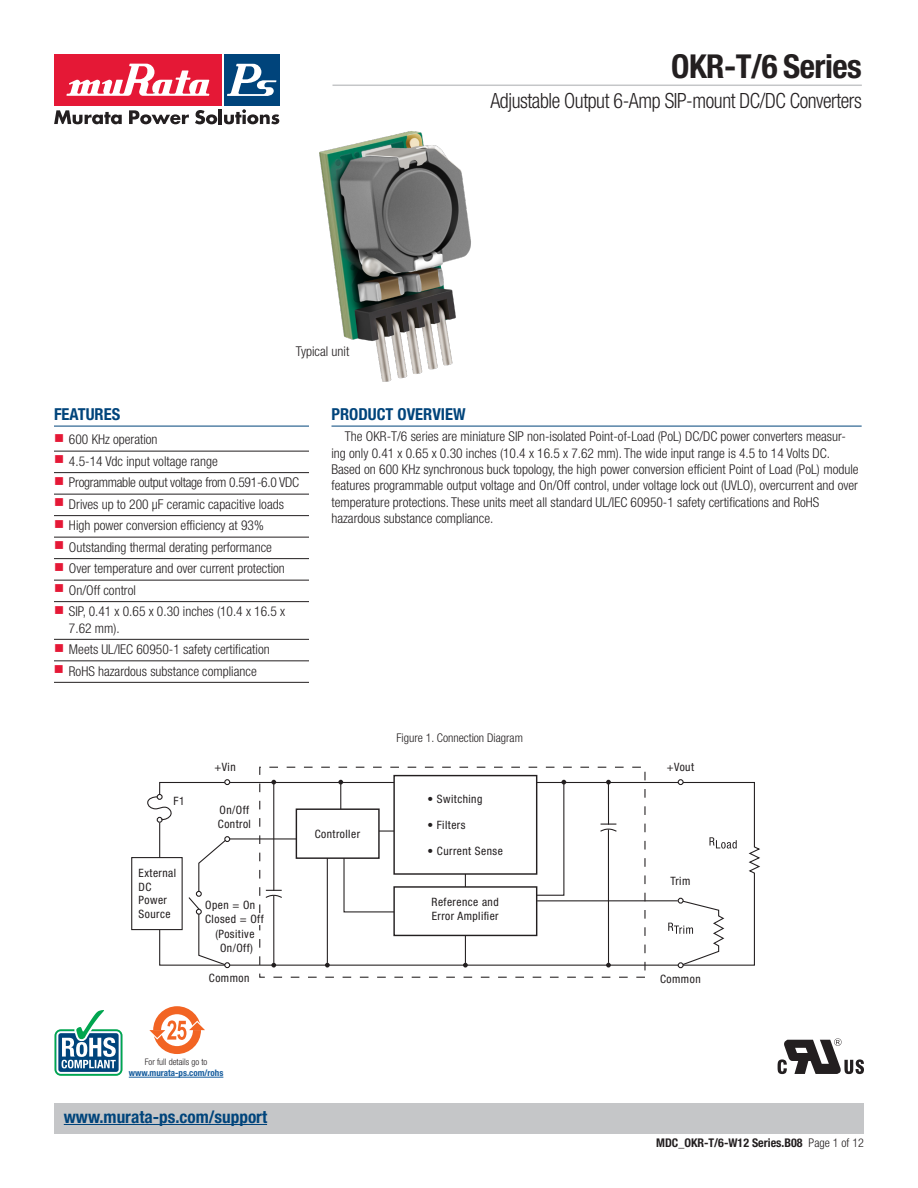
<style>
.page{position:relative;width:918px;height:1188px;background:#fff}
.page>*{position:absolute;margin:0;border:0;box-sizing:border-box;transform-origin:0 0}
.t1{font:700 condensed 33px "Helvetica Neue LT Std";letter-spacing:-.015em;color:#231f20}
.t2{font:300 condensed 21px "Helvetica Neue LT Std";letter-spacing:-.02em;color:#231f20;scale:.95 1}
.t3{font:700 condensed 17.25px "Helvetica Neue LT Std";color:#00447b}
.t4{font:700 condensed 16.5px "Helvetica Neue LT Std";color:#00447b}
.t5{font:300 condensed 13.5px/16.5px "Helvetica Neue LT Std";color:#231f20}
.t6{font:300 condensed 13.5px "Helvetica Neue LT Std";letter-spacing:-.02em;color:#231f20}
.t7{font:700 condensed 12px "Helvetica Neue LT Std";color:#231f20}
.t8{font:300 condensed 12px "Helvetica Neue LT Std";color:#231f20}
.t9{font:condensed 11.55px/13.8px "Helvetica Neue LT Std";letter-spacing:.04em;color:#231f20}
.t10{font:700 condensed 9px "Helvetica Neue LT Std";color:#175d9e}
.t11{font:300 condensed 9px "Helvetica Neue LT Std";color:#231f20}
.s1{font-style:inherit}
.s2{color:#e51836}
.s3{font-weight:300}
</style>
<div class="page">
<hr style="left:54px;top:426px;width:255px;height:1px;background:#00447b">
<hr style="left:54px;top:451px;width:255px;height:1px;background:#231f20">
<hr style="left:54px;top:472px;width:255px;height:1px;background:#231f20">
<hr style="left:54px;top:494px;width:255px;height:1px;background:#231f20">
<hr style="left:54px;top:515px;width:255px;height:1px;background:#231f20">
<hr style="left:54px;top:537px;width:255px;height:1px;background:#231f20">
<hr style="left:54px;top:558px;width:255px;height:1px;background:#231f20">
<hr style="left:54px;top:580px;width:255px;height:1px;background:#231f20">
<hr style="left:54px;top:601px;width:255px;height:1px;background:#231f20">
<hr style="left:54px;top:639px;width:255px;height:1px;background:#231f20">
<hr style="left:54px;top:660px;width:255px;height:1px;background:#231f20">
<hr style="left:54px;top:682px;width:255px;height:1px;background:#231f20">
<hr style="left:332px;top:426px;width:530px;height:1px;background:#00447b">
<svg style="left:159px;top:781px;width:601px;height:185px"></svg>
<div style="left:132px;top:858px;width:50px;height:72px;background:#fff"></div>
<div style="left:131px;top:857px;width:52px;height:73px;border:1px solid #231f20"></div>
<svg style="left:380px;top:831px;width:13px;height:1px"></svg>
<svg style="left:147px;top:794px;width:26px;height:29px"></svg>
<hr style="left:273px;top:781px;width:1px;height:110px;background:#231f20">
<hr style="left:340px;top:781px;width:1px;height:57px;background:#231f20">
<hr style="left:327px;top:853px;width:1px;height:110px;background:#231f20">
<hr style="left:465px;top:853px;width:1px;height:110px;background:#231f20">
<hr style="left:608px;top:781px;width:1px;height:44px;background:#231f20">
<hr style="left:608px;top:830px;width:1px;height:133px;background:#231f20">
<hr style="left:537px;top:900px;width:141px;height:1px;background:#231f20">
<svg style="left:599px;top:824px;width:19px;height:9px"></svg>
<svg style="left:224px;top:779px;width:6px;height:6px"></svg>
<svg style="left:678px;top:779px;width:6px;height:6px"></svg>
<svg style="left:343px;top:851px;width:58px;height:62px"></svg>
<div style="left:296px;top:809px;width:83px;height:49px;background:#fff"></div>
<div style="left:296px;top:808px;width:84px;height:51px;border:1px solid #231f20"></div>
<div style="left:394px;top:776px;width:143px;height:98px;background:#fff"></div>
<div style="left:393px;top:775px;width:144px;height:100px;border:1px solid #231f20"></div>
<div style="left:394px;top:887px;width:143px;height:48px;background:#fff"></div>
<div style="left:393px;top:886px;width:144px;height:50px;border:1px solid #231f20"></div>
<svg style="left:187px;top:836px;width:117px;height:132px"></svg>
<svg style="left:271px;top:780px;width:5px;height:5px"></svg>
<svg style="left:325px;top:963px;width:5px;height:5px"></svg>
<svg style="left:668px;top:898px;width:57px;height:70px"></svg>
<svg style="left:710px;top:837px;width:27px;height:12px"></svg>
<svg style="left:338px;top:780px;width:5px;height:5px"></svg>
<svg style="left:463px;top:963px;width:5px;height:5px"></svg>
<svg style="left:606px;top:963px;width:5px;height:5px"></svg>
<svg style="left:606px;top:780px;width:5px;height:5px"></svg>
<svg style="left:533px;top:779px;width:33px;height:117px"></svg>
<img style="left:319px;top:131px;width:152px;height:251px">
<svg style="left:778px;top:1038px;width:86px;height:36px"></svg>
<div style="left:54px;top:1103px;width:810px;height:31px;background:#c5c6c8"></div>
<div style="left:54px;top:54px;width:167px;height:51px;background:#e51836"></div>
<svg style="left:66px;top:64px;width:143px;height:32px"></svg>
<div style="left:224px;top:54px;width:55px;height:51px;background:#00447b"></div>
<svg style="left:227px;top:64px;width:49px;height:32px"></svg>
<svg style="left:54px;top:110px;width:68px;height:14px"></svg>
<svg style="left:129px;top:110px;width:60px;height:14px"></svg>
<svg style="left:195px;top:110px;width:22px;height:14px"></svg>
<hr style="left:219px;top:109px;width:3px;height:15px;background:#231f20">
<svg style="left:224px;top:109px;width:55px;height:15px"></svg>
<hr style="left:333px;top:85px;width:529px;height:1px;background:#c5c6c8">
<hr style="left:64px;top:1124px;width:203px;height:1px;background:#00447b">
<hr style="left:129px;top:1077px;width:94px;height:1px;background:#175d9e">
<div style="left:153px;top:1006px;width:48px;height:48px;background:#f26423;border-radius:50%"></div>
<div style="left:161px;top:1014px;width:32px;height:32px;background:#fff;border-radius:50%"></div>
<svg style="left:149px;top:1020px;width:56px;height:20px"></svg>
<div style="left:54px;top:1029px;width:69px;height:47px;border:2px solid #00a54f;border-radius:6px"></div>
<div style="left:57px;top:1032px;width:63px;height:41px;background:#00447b;border-radius:3px"></div>
<div style="left:56px;top:1031px;width:65px;height:43px;border:2px solid #fff;border-radius:3px"></div>
<svg style="left:62px;top:1010px;width:54px;height:58px"></svg>
<p class="t5" style="left:296px;top:343px;width:55px">Typical unit</p>
<h1 class="t1" style="left:671px;top:46px;width:192px">OKR-T/6 Series</h1>
<h2 class="t2" style="left:490px;top:89px;width:393px">Adjustable Output 6-Amp <span class="s1">SIP</span>-mount DC/DC Converters</h2>
<p class="t4" style="left:54px;top:404px;width:68px">FEATURES</p>
<p class="t5" style="left:54px;top:431px;width:105px"><span class="s2">■</span> 600 KHz operation</p>
<p class="t5" style="left:54px;top:453px;width:165px"><span class="s2">■</span> 4.5-14 Vdc input voltage range</p>
<p class="t6" style="left:54px;top:475px;width:247px"><span class="s2">■</span> Programmable output voltage from 0.591-6.0 VDC</p>
<p class="t5" style="left:54px;top:496px;width:232px"><span class="s2">■</span> Drives up to 200 μF ceramic capacitive loads</p>
<p class="t5" style="left:54px;top:517px;width:211px"><span class="s2">■</span> High power conversion efficiency at 93%</p>
<p class="t5" style="left:54px;top:539px;width:219px"><span class="s2">■</span> Outstanding thermal derating performance</p>
<p class="t5" style="left:54px;top:560px;width:232px"><span class="s2">■</span> Over temperature and over current protection</p>
<p class="t5" style="left:54px;top:582px;width:83px"><span class="s2">■</span> On/Off control</p>
<p class="t5" style="left:69px;top:603px;width:218px;text-indent:-15px"><span class="s2">■</span> SIP, 0.41 x 0.65 x 0.30 inches (10.4 x 16.5 x<br>7.62 mm).</p>
<p class="t5" style="left:54px;top:641px;width:217px"><span class="s2">■</span> Meets UL/IEC 60950-1 safety certification</p>
<p class="t5" style="left:54px;top:663px;width:204px"><span class="s2">■</span> RoHS hazardous substance compliance</p>
<p class="t4" style="left:332px;top:404px;width:136px">PRODUCT OVERVIEW</p>
<p class="t5" style="left:331px;top:428px;width:529px;text-indent:14px">The OKR-T/6 series are miniature SIP non-isolated Point-of-Load (PoL) DC/DC power converters measur&shy;ing only 0.41 x 0.65 x 0.30 inches (10.4 x 16.5 x 7.62 mm). The wide input range is 4.5 to 14 Volts DC.<br>Based on 600 KHz synchronous buck topology, the high power conversion efficient Point of Load (PoL) module features programmable output voltage and On/Off control, under voltage lock out (UVLO), overcurrent and over temperature protections. These units meet all standard UL/IEC 60950-1 safety certifications and RoHS hazardous substance compliance.</p>
<p class="t8" style="left:396px;top:731px;width:128px">Figure 1. Connection Diagram</p>
<p class="t9" style="left:173px;top:794px;width:13px">F1</p>
<p class="t9" style="left:139px;top:866px;width:39px">External<br>DC<br>Power<br>Source</p>
<p class="t9" style="left:214px;top:760px;width:23px">+Vin</p>
<p class="t9" style="left:667px;top:760px;width:29px">+Vout</p>
<p class="t9" style="left:218px;top:803px;width:35px">On/Off<br>Control</p>
<p class="t9" style="left:205px;top:898px;width:60px">Open = On<br>Closed = Off</p>
<p class="t9" style="left:215px;top:927px;width:41px;text-align:center">(Positive<br>On/Off)</p>
<p class="t9" style="left:315px;top:826px;width:47px">Controller</p>
<p class="t9" style="left:428px;top:792px;width:56px">• Switching</p>
<p class="t9" style="left:428px;top:818px;width:40px">• Filters</p>
<p class="t9" style="left:428px;top:844px;width:77px">• Current Sense</p>
<p class="t9" style="left:432px;top:895px;width:69px">Reference and<br>Error Amplifier</p>
<p class="t9" style="left:670px;top:874px;width:21px">Trim</p>
<p class="t9" style="left:209px;top:971px;width:42px">Common</p>
<p class="t9" style="left:660px;top:972px;width:42px">Common</p>
<p class="t11" style="left:145px;top:1057px;width:64px">For full details go to</p>
<p class="t10" style="left:129px;top:1068px;width:96px">www.murata-ps.com/rohs</p>
<p class="t3" style="left:64px;top:1106px;width:205px">www.murata-ps.com/support</p>
<p class="t7" style="left:656px;top:1136px;width:209px">MDC_OKR-T/6-W12 Series.B08 <span class="s3">Page 1 of 12</span></p>
</div>
